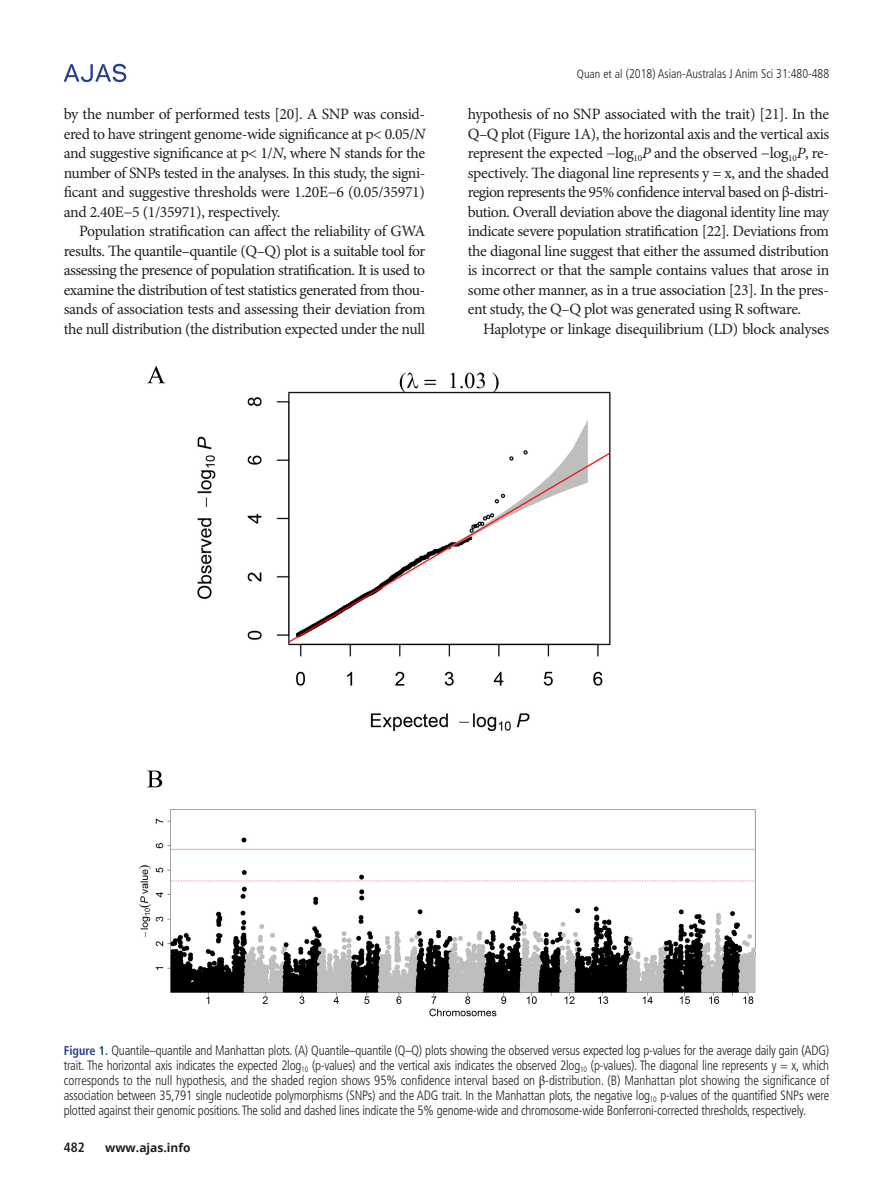
<style>
.page{position:relative;width:893px;height:1191px;background:#fff}
.page>*{position:absolute;margin:0;border:0;box-sizing:border-box;transform-origin:0 0}
.본문{font:15.75px/19.5px "Minion Pro";letter-spacing:-.025em;color:#231f20;text-align:justify}
.표_그림__제목{font:300 condensed 13.5px/15px "Frutiger LT Std";letter-spacing:-.015em;color:#231f20;text-align:justify;scale:.95 1}
.t1{font:700 condensed 13.5px "Frutiger LT Std";color:#231f20}
.t2{font:300 condensed 12.75px "Frutiger LT Std";color:#231f20;scale:.95 1}
.t3{font:700 12px "Open Sans";color:#231f20}
.s1{font-style:italic}
.s2{font-size:12px}
.s3{font-weight:700;font-size:12.75px;color:#253f8e}
.s4{font-family:"Minion Pro";font-weight:400;font-stretch:normal}
</style>
<div class="page">
<svg style="left:64px;top:64px;width:62px;height:18px"></svg>
<img style="left:138px;top:366px;width:618px;height:651px">
<p class="본문" style="left:64px;top:105px;width:363px">by the number of performed tests [20]. A SNP was consid&shy;ered to have stringent genome-wide significance at p&lt; 0.05/<span class="s1">N </span>and suggestive significance at p&lt; 1/<span class="s1">N</span>, where N stands for the number of SNPs tested in the analyses. In this study, the signi&shy;ficant and suggestive thresholds were 1.20E−6 (0.05/35971) and 2.40E−5 (1/35971), respectively.</p>
<p class="본문" style="left:64px;top:222px;width:363px;text-indent:15px">Population stratification can affect the reliability of GWA results. The quantile–quantile (Q–Q) plot is a suitable tool for assessing the presence of population stratification. It is used to examine the distribution of test statistics generated from thou&shy;sands of association tests and assessing their deviation from the null distribution (the distribution expected under the null</p>
<p class="t2" style="left:577px;top:66px;width:267px"><span class="s2">Quan et al</span> (2018) Asian-Australas J Anim Sci 31:480-488</p>
<p class="본문" style="left:468px;top:105px;width:363px;text-align:left">hypothesis of no SNP associated with the trait) [21]. In the Q–Q plot (Figure 1A), the horizontal axis and the vertical axis represent the expected −log<sub>10</sub><span class="s1">P</span> and the observed −log<sub>10</sub><span class="s1">P</span>, re&shy;spectively. The diagonal line represents y = x, and the shaded region represents the 95% confidence interval based on β-distri&shy;bution. Overall deviation above the diagonal identity line may indicate severe population stratification [22]. Deviations from the diagonal line suggest that either the assumed distribution is incorrect or that the sample contains values that arose in some other manner, as in a true association [23]. In the pres&shy;ent study, the Q–Q plot was generated using R software.</p>
<p class="본문" style="left:483px;top:319px;width:347px">Haplotype or linkage disequilibrium (LD) block analyses</p>
<p class="표_그림__제목" style="left:64px;top:1042px;width:807px"><span class="s3">Figure 1.</span> Quantile–quantile and Manhattan plots. (A) Quantile–quantile (Q–Q) plots showing the observed versus expected log p-values for the average daily gain (ADG) trait. The horizontal axis indicates the expected 2log<sub>10</sub> (p-values) and the vertical axis indicates the observed 2log<sub>10</sub> (p-values). The diagonal line represents y = x, which corresponds to the null hypothesis, and the shaded region shows 95% confidence interval based on <span class="s4">β</span>-distribution. (B) Manhattan plot showing the significance of association between 35,791 single nucleotide polymorphisms (SNPs) and the ADG trait. In the Manhattan plots, the negative log<sub>10</sub> p-values of the quantified SNPs were plotted against their genomic positions. The solid and dashed lines indicate the 5% genome-wide and chromosome-wide Bonferroni-corrected thresholds, respectively.</p>
<p class="t1" style="left:64px;top:1139px;width:23px">482</p>
<p class="t3" style="left:105px;top:1138px;width:87px">www.ajas.info</p>
</div>
